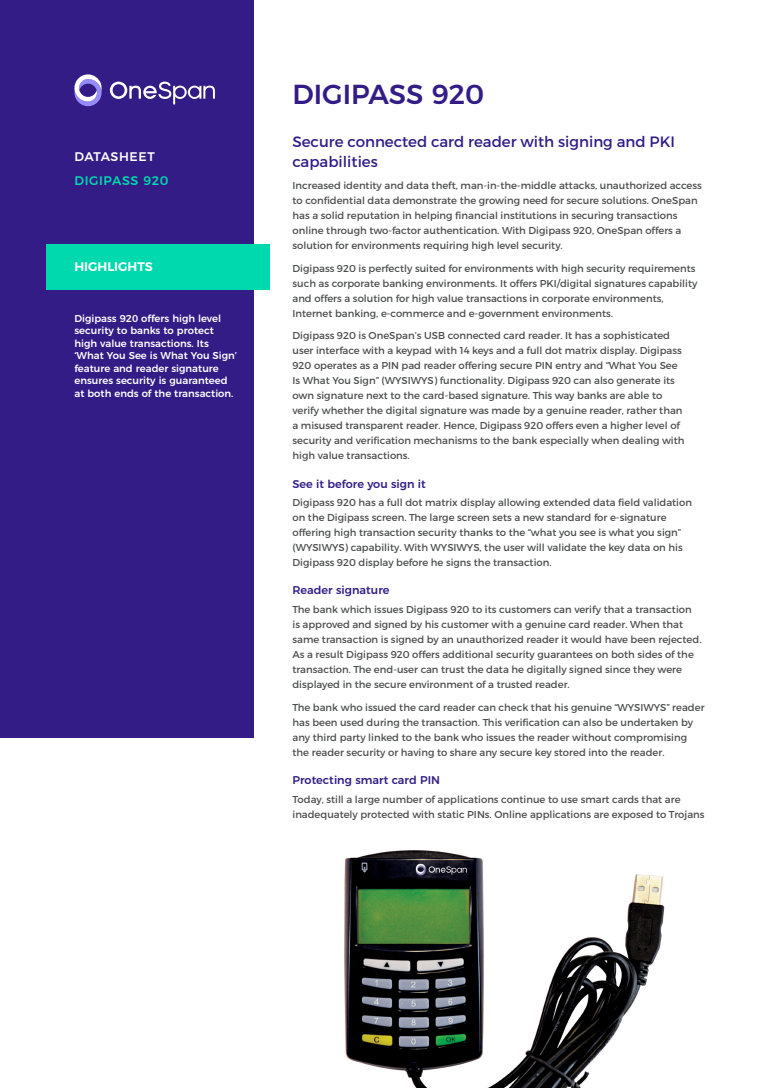
<style>
.page{position:relative;width:780px;height:1088px;background:#fff}
.page>*{position:absolute;margin:0;border:0;box-sizing:border-box;transform-origin:0 0}
.t1{font:500 27.5px "Montserrat";color:#331c86}
.Text_-_Intro{font:15px/20px "Montserrat";color:#331c86}
.Documentnaam{font:500 12.5px "Montserrat";letter-spacing:.05em;color:#00d9ad}
.Page_Names_-_inside{font:600 12.5px "Montserrat";color:#fff}
.t2{font:500 12.5px "Montserrat";letter-spacing:.045em;color:#fff}
.Text_-_Subheads{font:500 11.25px "Montserrat";color:#331c86}
.Text{font:10px/15px "Montserrat";color:#4b4c4d}
.Sidebar_-_Text{font:500 10px/12.5px "Montserrat";color:#fff}
</style>
<div class="page">
<img style="left:344px;top:850px;width:321px;height:238px">
<div style="left:0;top:0;width:254px;height:738px;background:#331c86"></div>
<svg style="left:74px;top:74px;width:28px;height:32px"></svg>
<svg style="left:110px;top:82px;width:105px;height:22px"></svg>
<div style="left:46px;top:244px;width:223px;height:45px;background:#00d9ad"></div>
<p class="t2" style="left:74px;top:147px;width:82px">DATASHEET</p>
<p class="Documentnaam" style="left:74px;top:170px;width:95px">DIGIPASS 920</p>
<p class="Page_Names_-_inside" style="left:74px;top:257px;width:80px">HIGHLIGHTS</p>
<p class="Sidebar_-_Text" style="left:74px;top:311px;width:164px">Digipass 920 offers high level security to banks to protect high value transactions. Its ‘What You See is What You Sign’ feature and reader signature ensures security is guaranteed at both ends of the transaction.</p>
<p class="t1" style="left:292px;top:72px;width:193px">DIGIPASS 920</p>
<p class="Text_-_Intro" style="left:292px;top:131px;width:384px">Secure connected card reader with signing and PKI capabilities</p>
<p class="Text" style="left:292px;top:178px;width:411px">Increased identity and data theft, man-in-the-middle attacks, unauthorized access to confidential data demonstrate the growing need for secure solutions. OneSpan has a solid reputation in helping financial institutions in securing transactions online through two-factor authentication. With Digipass 920, OneSpan offers a solution for environments requiring high level security.</p>
<p class="Text" style="left:292px;top:261px;width:406px">Digipass 920 is perfectly suited for environments with high security requirements such as corporate banking environments. It offers PKI/digital signatures capability and offers a solution for high value transactions in corporate environments, Internet banking, e-commerce and e-government environments.</p>
<p class="Text" style="left:292px;top:328px;width:393px">Digipass 920 is OneSpan’s USB connected card reader. It has a sophisticated user interface with a keypad with 14 keys and a full dot matrix display. Digipass 920 operates as a PIN pad reader offering secure PIN entry and “What You See Is What You Sign” (WYSIWYS) functionality. Digipass 920 can also generate its own signature next to the card-based signature. This way banks are able to verify whether the digital signature was made by a genuine reader, rather than a misused transparent reader. Hence, Digipass 920 offers even a higher level of security and verification mechanisms to the bank especially when dealing with high value transactions.</p>
<p class="Text_-_Subheads" style="left:292px;top:474px;width:135px">See it before you sign it</p>
<p class="Text" style="left:292px;top:495px;width:401px">Digipass 920 has a full dot matrix display allowing extended data field validation on the Digipass screen. The large screen sets a new standard for e-signature offering high transaction security thanks to the “what you see is what you sign” (WYSIWYS) capability. With WYSIWYS, the user will validate the key data on his Digipass 920 display before he signs the transaction.</p>
<p class="Text_-_Subheads" style="left:292px;top:581px;width:98px">Reader signature</p>
<p class="Text" style="left:292px;top:602px;width:410px">The bank which issues Digipass 920 to its customers can verify that a transaction is approved and signed by his customer with a genuine card reader. When that same transaction is signed by an unauthorized reader it would have been rejected.<br>As a result Digipass 920 offers additional security guarantees on both sides of the transaction. The end-user can trust the data he digitally signed since they were displayed in the secure environment of a trusted reader.</p>
<p class="Text" style="left:292px;top:699px;width:413px">The bank who issued the card reader can check that his genuine “WYSIWYS” reader has been used during the transaction. This verification can also be undertaken by any third party linked to the bank who issues the reader without compromising the reader security or having to share any secure key stored into the reader.</p>
<p class="Text_-_Subheads" style="left:292px;top:771px;width:149px">Protecting smart card PIN</p>
<p class="Text" style="left:292px;top:791px;width:413px">Today, still a large number of applications continue to use smart cards that are inadequately protected with static PINs. Online applications are exposed to Trojans</p>
</div>
